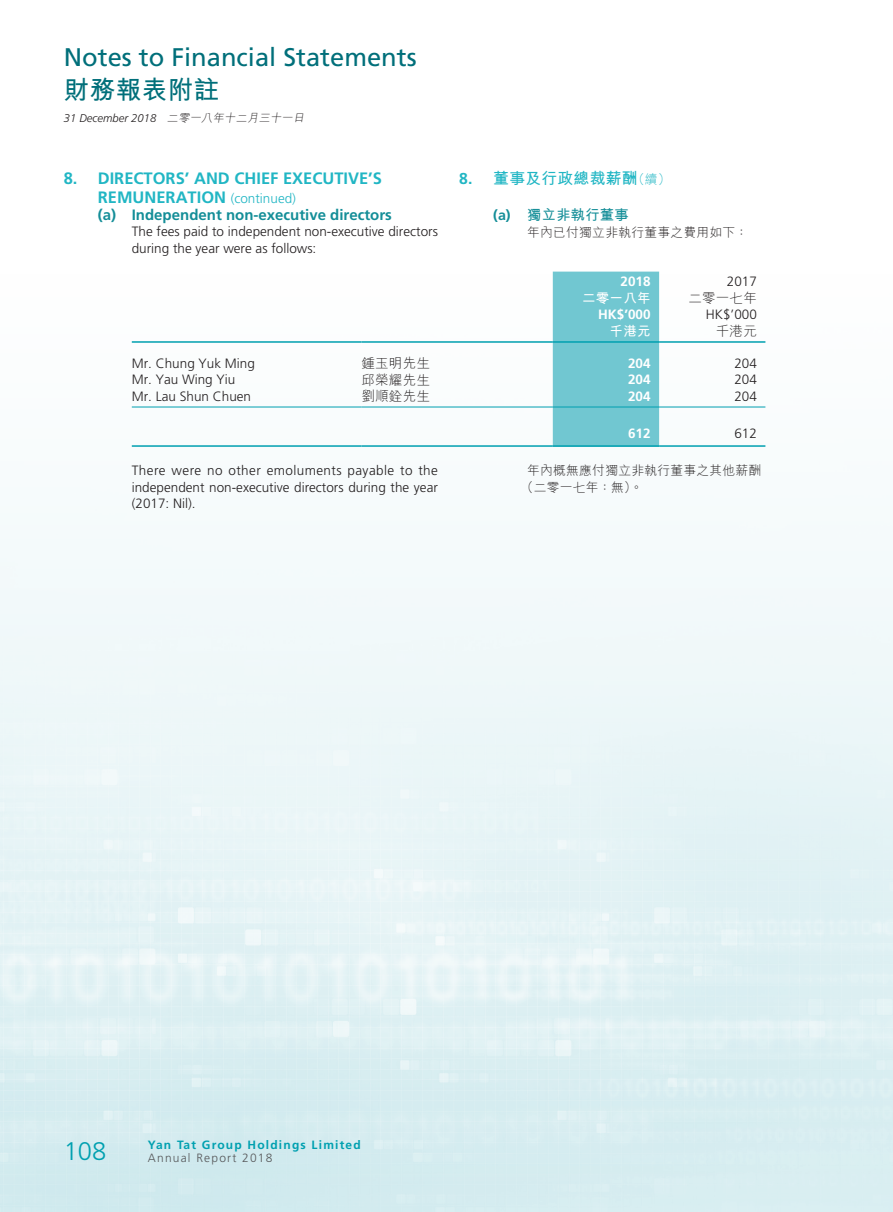
<style>
.page{position:relative;width:893px;height:1212px;background:#fff}
.page>*{position:absolute;margin:0;border:0;box-sizing:border-box;transform-origin:0 0}
.t1{font:25.5px "Frutiger LT Std";color:#006f7a}
.t2{font:700 25.5px "M Hei HK";letter-spacing:.02em;color:#006f7a}
.t3{font:300 25.5px "Frutiger LT Std";color:#00a0b0}
._01_H1_E{font:700 16.5px/19.5px "Frutiger LT Std";color:#21b6c4}
._001_H1_C{font:700 15.75px "M Hei HK";letter-spacing:.02em;color:#21b6c4}
._02_H2_E{font:700 15px "Frutiger LT Std";color:#148e98}
._002_H2_C{font:700 14.25px "M Hei HK";letter-spacing:.02em;color:#148e98}
._00_txt_E{font:300 13.5px/16.5px "Frutiger LT Std";color:#231f20}
._50_Table_txt{font:300 13.5px "Frutiger LT Std";color:#231f20}
._50_Table_txt-2{font:700 13.5px "Frutiger LT Std";color:#fff}
._50_Table_txt-3{font:300 13.5px "M Hei HK";letter-spacing:.02em;color:#231f20}
._50_Table_txt-4{font:700 13.5px "M Hei HK";letter-spacing:.02em;color:#fff}
._000_txt_C{font:300 12.75px "M Hei HK";letter-spacing:.02em;color:#231f20}
.t4{font:700 12px "Frutiger LT Std";letter-spacing:.1em;color:#00a0b0}
.t5{font:300 12px "Frutiger LT Std";letter-spacing:.1em;color:#57585a}
.t6{font:italic 300 11.25px "Frutiger LT Std";color:#231f20}
.s1{font-family:"M Hei HK"}
.s2{font-weight:300;font-size:13.5px}
.s3{font-family:"Frutiger LT Std"}
.s4{font-weight:300;font-size:12.75px}
</style>
<div class="page">
<div style="left:553px;top:272px;width:106px;height:173px;background:#71c7d1"></div>
<hr style="left:132px;top:341px;width:229px;height:2px;background:#00a0b0">
<hr style="left:361px;top:341px;width:192px;height:2px;background:#00a0b0">
<hr style="left:553px;top:341px;width:106px;height:2px;background:#00a0b0">
<hr style="left:659px;top:341px;width:106px;height:2px;background:#00a0b0">
<hr style="left:132px;top:407px;width:229px;height:1px;background:#00a0b0">
<hr style="left:361px;top:407px;width:192px;height:1px;background:#00a0b0">
<hr style="left:553px;top:407px;width:106px;height:1px;background:#00a0b0">
<hr style="left:659px;top:407px;width:106px;height:1px;background:#00a0b0">
<hr style="left:132px;top:445px;width:229px;height:2px;background:#00a0b0">
<hr style="left:361px;top:445px;width:192px;height:2px;background:#00a0b0">
<hr style="left:553px;top:445px;width:106px;height:2px;background:#00a0b0">
<hr style="left:659px;top:445px;width:106px;height:2px;background:#00a0b0">
<h1 class="t1" style="left:64px;top:42px;width:354px">Notes to Financial Statements</h1>
<h1 class="t2" style="left:64px;top:71px;width:157px">財務報表附註</h1>
<p class="t6" style="left:64px;top:111px;width:244px">31 December 2018 <span class="s1">二零一八年十二月三十一日</span></p>
<p class="_01_H1_E" style="left:98px;top:168px;width:286px;text-indent:-34px">8. DIRECTORS’ AND CHIEF EXECUTIVE’S<br>REMUNERATION <span class="s2">(continued)</span></p>
<p class="_02_H2_E" style="left:98px;top:206px;width:296px">(a) Independent non-executive directors</p>
<p class="_00_txt_E" style="left:132px;top:224px;width:308px">The fees paid to independent non-executive directors during the year were as follows:</p>
<p class="_001_H1_C" style="left:459px;top:167px;width:213px"><span class="s3">8.</span> 董事及行政總裁薪酬<span class="s4">（續）</span></p>
<p class="_002_H2_C" style="left:493px;top:205px;width:137px"><span class="s3">(a)</span> 獨立非執行董事</p>
<p class="_000_txt_C" style="left:527px;top:225px;width:222px">年內已付獨立非執行董事之費用如下：</p>
<p class="_50_Table_txt-2" style="left:621px;top:273px;width:32px">2018</p>
<p class="_50_Table_txt" style="left:727px;top:273px;width:32px">2017</p>
<p class="_50_Table_txt-4" style="left:582px;top:288px;width:70px">二零一八年</p>
<p class="_50_Table_txt-3" style="left:688px;top:291px;width:70px">二零一七年</p>
<p class="_50_Table_txt-2" style="left:598px;top:306px;width:54px">HK$’000</p>
<p class="_50_Table_txt" style="left:706px;top:306px;width:53px">HK$’000</p>
<p class="_50_Table_txt-4" style="left:609px;top:321px;width:43px">千港元</p>
<p class="_50_Table_txt-3" style="left:716px;top:324px;width:43px">千港元</p>
<p class="_50_Table_txt" style="left:132px;top:355px;width:125px">Mr. Chung Yuk Ming</p>
<p class="_50_Table_txt-3" style="left:361px;top:356px;width:70px">鍾玉明先生</p>
<p class="_50_Table_txt-2" style="left:628px;top:355px;width:24px">204</p>
<p class="_50_Table_txt" style="left:734px;top:355px;width:24px">204</p>
<p class="_50_Table_txt" style="left:132px;top:372px;width:105px">Mr. Yau Wing Yiu</p>
<p class="_50_Table_txt-3" style="left:361px;top:373px;width:70px">邱榮耀先生</p>
<p class="_50_Table_txt-2" style="left:628px;top:371px;width:24px">204</p>
<p class="_50_Table_txt" style="left:734px;top:372px;width:24px">204</p>
<p class="_50_Table_txt" style="left:132px;top:388px;width:121px">Mr. Lau Shun Chuen</p>
<p class="_50_Table_txt-3" style="left:361px;top:389px;width:70px">劉順銓先生</p>
<p class="_50_Table_txt-2" style="left:628px;top:388px;width:24px">204</p>
<p class="_50_Table_txt" style="left:734px;top:388px;width:24px">204</p>
<p class="_50_Table_txt-2" style="left:628px;top:425px;width:24px">612</p>
<p class="_50_Table_txt" style="left:734px;top:426px;width:24px">612</p>
<p class="_00_txt_E" style="left:132px;top:462px;width:308px;text-align:justify">There were no other emoluments payable to the independent non-executive directors during the year (2017: Nil).</p>
<p class="_000_txt_C" style="left:527px;top:464px;width:235px">年內概無應付獨立非執行董事之其他薪酬</p>
<p class="_000_txt_C" style="left:521px;top:480px;width:124px">（二零一七年：無）。</p>
<p class="t4" style="left:148px;top:1137px;width:214px">Yan Tat Group Holdings Limited</p>
<h1 class="t3" style="left:64px;top:1136px;width:44px">108</h1>
<p class="t5" style="left:148px;top:1151px;width:126px">Annual Report 2018</p>
</div>
